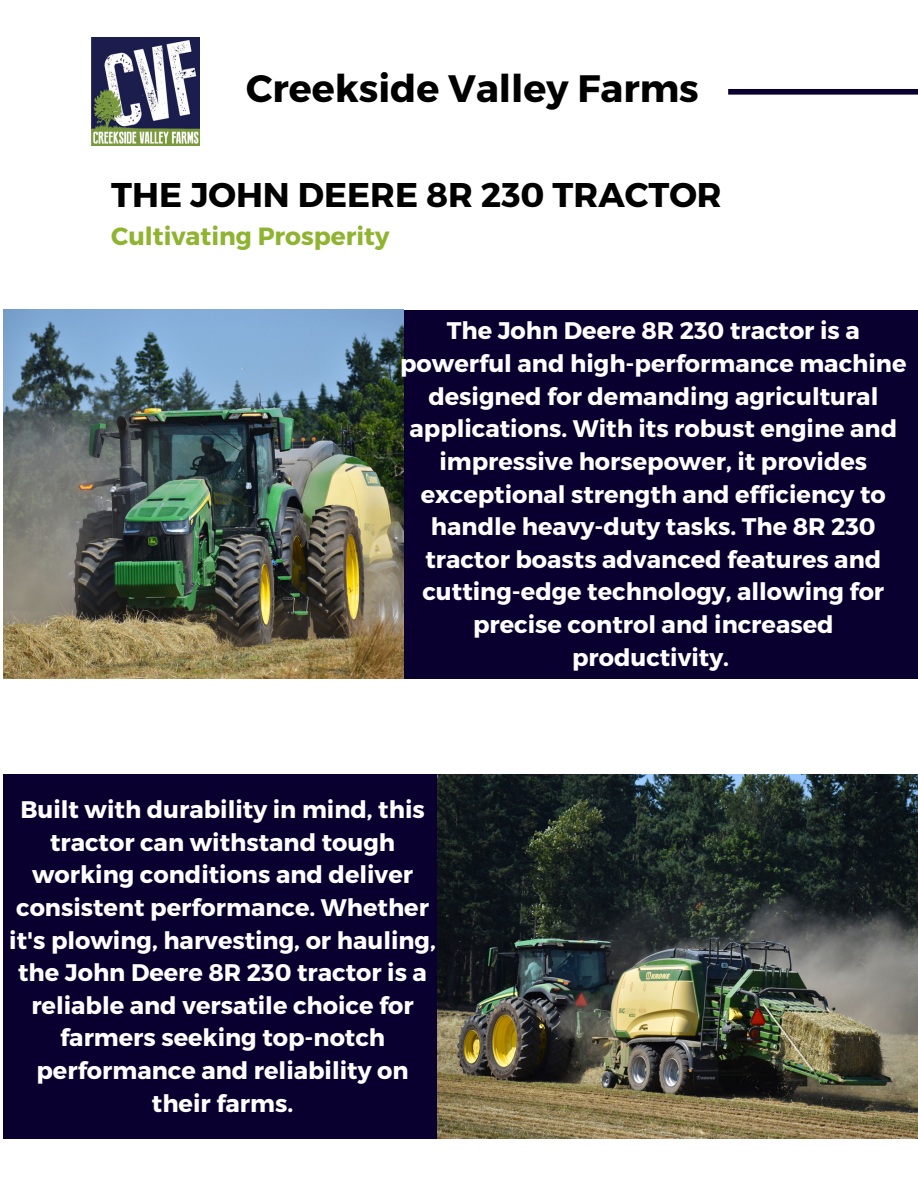
<style>
.page{position:relative;width:918px;height:1188px;background:#fff}
.page>*{position:absolute;margin:0;border:0;box-sizing:border-box;transform-origin:0 0}
.t1{font:700 38.1px "Montserrat";color:#000}
.t2{font:700 34.2px "Montserrat";color:#000}
.t3{font:700 24.9px "Montserrat";color:#8eb430}
.t4{font:700 24px/32.7px "Montserrat";color:#fff;text-align:center}
</style>
<div class="page">
<div style="left:389px;top:310px;width:529px;height:368px;background:#0a0030"></div>
<img style="left:4px;top:310px;width:399px;height:369px">
<div style="left:4px;top:774px;width:455px;height:365px;background:#0a0030"></div>
<img style="left:437px;top:774px;width:480px;height:365px">
<div style="left:728px;top:89px;width:190px;height:6px;background:#0a0030"></div>
<img style="left:92px;top:37px;width:108px;height:108px">
<p class="t1" style="left:246px;top:63px;width:454px">Creekside Valley Farms</p>
<p class="t2" style="left:111px;top:172px;width:612px">THE JOHN DEERE 8R 230 TRACTOR</p>
<p class="t3" style="left:111px;top:220px;width:280px">Cultivating Prosperity</p>
<p class="t4" style="left:400px;top:313px;width:508px">The John Deere 8R 230 tractor is a powerful and high-performance machine designed for demanding agricultural applications. With its robust engine and impressive horsepower, it provides exceptional strength and efficiency to handle heavy-duty tasks. The 8R 230 tractor boasts advanced features and cutting-edge technology, allowing for precise control and increased productivity.</p>
<p class="t4" style="left:9px;top:792px;width:428px">Built with durability in mind, this tractor can withstand tough working conditions and deliver consistent performance. Whether it's plowing, harvesting, or hauling, the John Deere 8R 230 tractor is a reliable and versatile choice for farmers seeking top-notch performance and reliability on their farms.</p>
</div>
